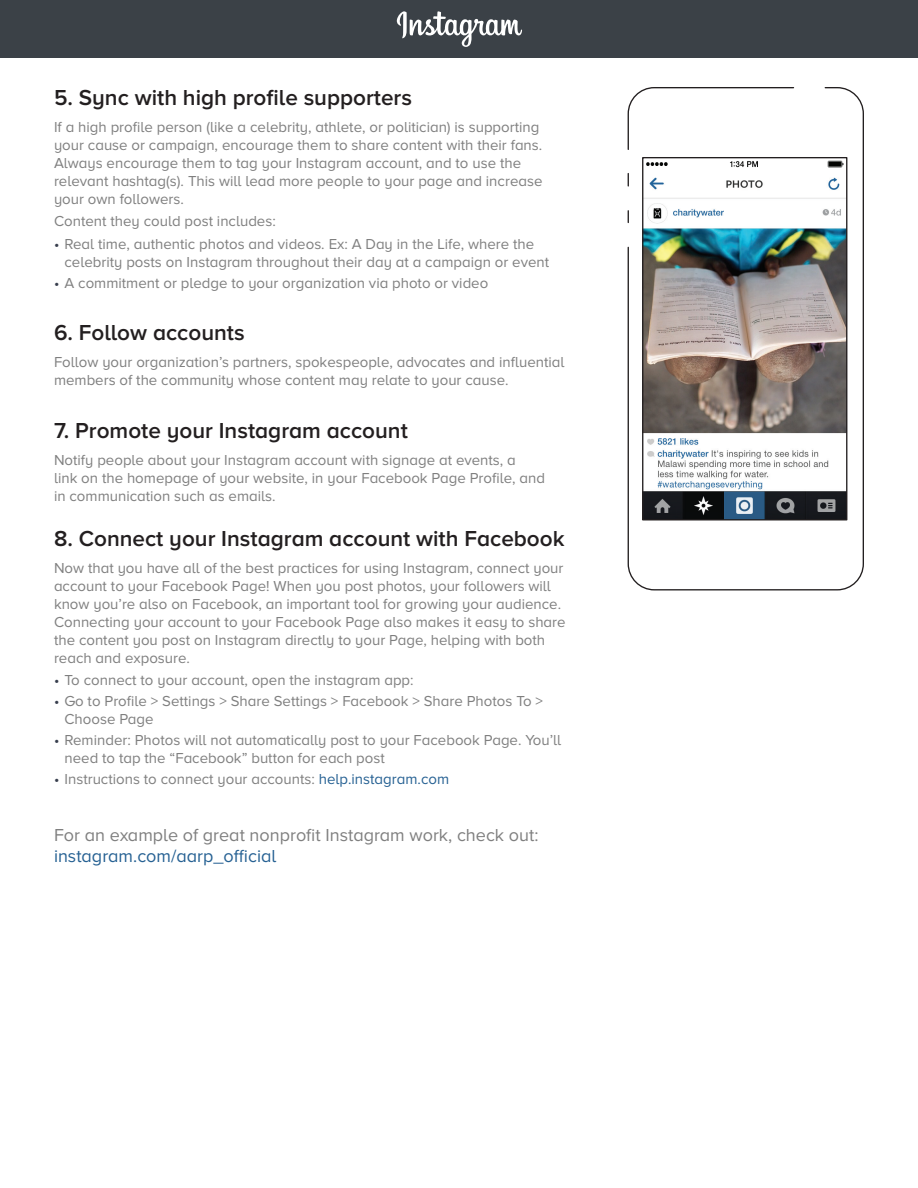
<style>
.page{position:relative;width:918px;height:1188px;background:#fff}
.page>*{position:absolute;margin:0;border:0;box-sizing:border-box;transform-origin:0 0}
.t1{font:600 22.5px "Proxima Nova A";color:#231f20}
.t2{font:18px "Proxima Nova A";color:#7f7f7f}
.t3{font:18px "Proxima Nova A";color:#266193}
.t4{font:15px/18px "Proxima Nova A";color:#7f7f7f}
.s1{color:#373e4d}
.s2{color:#266193}
</style>
<div class="page">
<div style="left:0;top:0;width:918px;height:58px;background:#3b4147"></div>
<svg style="left:396px;top:11px;width:126px;height:36px"></svg>
<img style="left:627px;top:87px;width:237px;height:504px">
<h1 class="t1" style="left:54px;top:85px;width:359px">5. Sync with high profile supporters</h1>
<p class="t4" style="left:54px;top:117px;width:490px">If a high profile person (like a celebrity, athlete, or politician) is supporting your cause or campaign, encourage them to share content with their fans.<br>Always encourage them to tag your Instagram account, and to use the relevant hashtag(s). This will lead more people to your page and increase your own followers.</p>
<p class="t4" style="left:54px;top:212px;width:223px">Content they could post includes:</p>
<p class="t4" style="left:64px;top:234px;width:486px;text-indent:-10px"><span class="s1">•</span> Real time, authentic photos and videos. Ex: A Day in the Life, where the celebrity posts on Instagram throughout their day at a campaign or event</p>
<p class="t4" style="left:54px;top:273px;width:436px"><span class="s1">•</span> A commitment or pledge to your organization via photo or video</p>
<h1 class="t1" style="left:54px;top:320px;width:192px">6. Follow accounts</h1>
<p class="t4" style="left:54px;top:353px;width:512px">Follow your organization’s partners, spokespeople, advocates and influential members of the community whose content may relate to your cause.</p>
<h1 class="t1" style="left:54px;top:418px;width:355px">7. Promote your Instagram account</h1>
<p class="t4" style="left:54px;top:450px;width:493px">Notify people about your Instagram account with signage at events, a<br>link on the homepage of your website, in your Facebook Page Profile, and in communication such as emails.</p>
<h1 class="t1" style="left:54px;top:526px;width:512px">8. Connect your Instagram account with Facebook</h1>
<p class="t4" style="left:54px;top:558px;width:513px">Now that you have all of the best practices for using Instagram, connect your account to your Facebook Page! When you post photos, your followers will know you’re also on Facebook, an important tool for growing your audience.<br>Connecting your account to your Facebook Page also makes it easy to share the content you post on Instagram directly to your Page, helping with both reach and exposure.</p>
<p class="t4" style="left:54px;top:671px;width:361px"><span class="s1">•</span> To connect to your account, open the instagram app:</p>
<p class="t4" style="left:64px;top:692px;width:480px;text-indent:-10px"><span class="s1">•</span> Go to Profile &gt; Settings &gt; Share Settings &gt; Facebook &gt; Share Photos To &gt;<br>Choose Page</p>
<p class="t4" style="left:64px;top:731px;width:498px;text-indent:-10px"><span class="s1">•</span> Reminder: Photos will not automatically post to your Facebook Page. You’ll need to tap the “Facebook” button for each post</p>
<p class="t4" style="left:54px;top:770px;width:397px"><span class="s1">•</span> Instructions to connect your accounts: <span class="s2">help.instagram.com</span></p>
<p class="t2" style="left:54px;top:825px;width:486px">For an example of great nonprofit Instagram work, check out:</p>
<p class="t3" style="left:54px;top:846px;width:224px">instagram.com/aarp_official</p>
</div>
